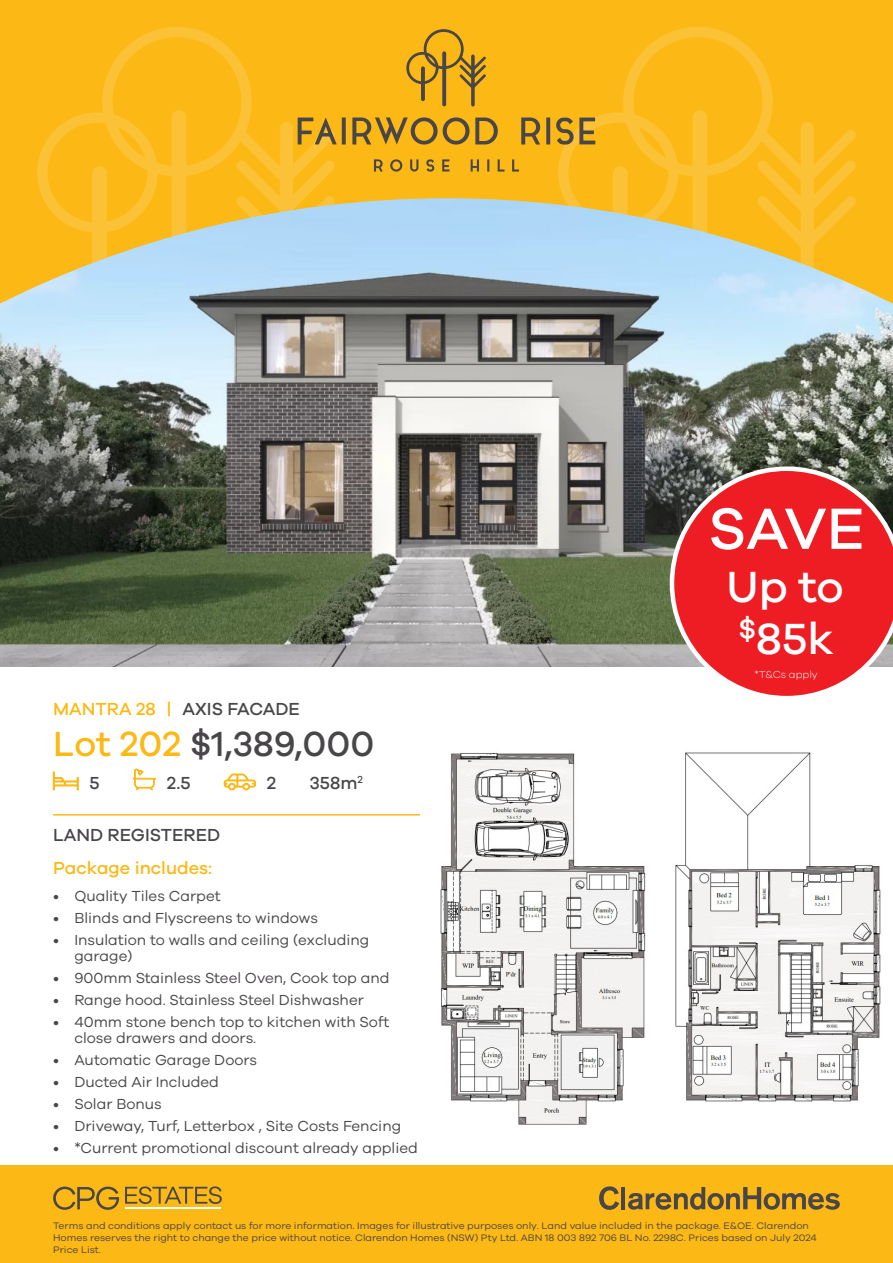
<style>
.page{position:relative;width:893px;height:1263px;background:#fff}
.page>*{position:absolute;margin:0;border:0;box-sizing:border-box;transform-origin:0 0}
.t1{font:500 60px "Galano Grotesque";color:#fff}
.t2{font:500 45px "Galano Grotesque";color:#fff}
.t3{font:500 36px "Galano Grotesque";color:#494649}
.t4{font:500 18px "Galano Grotesque";color:#494649}
.t5{font:500 18px "Galano Grotesque";color:#fcb814}
.t6{font:15px/16.5px "Galano Grotesque";color:#494649}
.t7{font:300 10.5px "Galano Grotesque";color:#fff}
.t8{font:9.75px/12px "Galano Grotesque";color:#494649;scale:1.05 1}
.s1{color:#fcb814}
</style>
<div class="page">
<div style="left:0;top:1165px;width:893px;height:98px;background:#fcb814"></div>
<hr style="left:125px;top:1207px;width:96px;height:2px;background:#fff">
<svg style="left:125px;top:1186px;width:97px;height:18px"></svg>
<svg style="left:53px;top:1186px;width:66px;height:24px"></svg>
<img style="left:0;top:309px;width:893px;height:358px">
<svg style="left:599px;top:1186px;width:20px;height:24px"></svg>
<hr style="left:621px;top:1187px;width:4px;height:22px;background:#494649">
<svg style="left:628px;top:1187px;width:212px;height:23px"></svg>
<svg style="left:53px;top:772px;width:25px;height:18px"></svg>
<svg style="left:133px;top:768px;width:23px;height:23px"></svg>
<svg style="left:224px;top:774px;width:32px;height:16px"></svg>
<hr style="left:53px;top:814px;width:367px;height:1px;background:#fcb814">
<img style="left:440px;top:752px;width:441px;height:372px">
<svg style="left:670px;top:466px;width:223px;height:230px"></svg>
<div style="left:0;top:0;width:893px;height:309px;background:#fcb814"></div>
<svg style="left:37px;top:27px;width:819px;height:282px"></svg>
<p class="t1" style="left:708px;top:493px;width:158px">SAVE</p>
<p class="t2" style="left:727px;top:559px;width:119px">Up to</p>
<p class="t2" style="left:738px;top:612px;width:97px"><sup>$</sup>85k</p>
<p class="t4" style="left:53px;top:698px;width:248px"><span class="s1">MANTRA 28 |</span> AXIS FACADE</p>
<p class="t3" style="left:53px;top:722px;width:323px"><span class="s1">Lot 202</span> $1,389,000</p>
<p class="t4" style="left:89px;top:772px;width:12px">5</p>
<p class="t4" style="left:167px;top:772px;width:25px">2.5</p>
<p class="t4" style="left:267px;top:772px;width:11px">2</p>
<p class="t4" style="left:309px;top:772px;width:55px">358m<sup>2</sup></p>
<p class="t4" style="left:53px;top:824px;width:169px">LAND REGISTERED</p>
<p class="t5" style="left:53px;top:857px;width:161px">Package includes:</p>
<p class="t6" style="left:53px;top:887px;width:169px">• Quality Tiles Carpet</p>
<p class="t6" style="left:53px;top:909px;width:266px">• Blinds and Flyscreens to windows</p>
<p class="t6" style="left:74px;top:931px;width:296px;text-indent:-21px">• Insulation to walls and ceiling (excluding garage)</p>
<p class="t6" style="left:53px;top:969px;width:338px">• 900mm Stainless Steel Oven, Cook top and</p>
<p class="t6" style="left:53px;top:991px;width:312px">• Range hood. Stainless Steel Dishwasher</p>
<p class="t6" style="left:74px;top:1013px;width:317px;text-indent:-21px">• 40mm stone bench top to kitchen with Soft close drawers and doors.</p>
<p class="t6" style="left:53px;top:1051px;width:206px">• Automatic Garage Doors</p>
<p class="t6" style="left:53px;top:1073px;width:167px">• Ducted Air Included</p>
<p class="t6" style="left:53px;top:1095px;width:110px">• Solar Bonus</p>
<p class="t6" style="left:53px;top:1117px;width:350px">• Driveway, Turf, Letterbox , Site Costs Fencing</p>
<p class="t6" style="left:53px;top:1139px;width:366px">• *Current promotional discount already applied</p>
<p class="t7" style="left:755px;top:669px;width:65px">*T&amp;Cs apply</p>
<p class="t8" style="left:53px;top:1219px;width:729px">Terms and conditions apply contact us for more information. Images for illustrative purposes only. Land value included in the package. E&amp;OE. Clarendon<br>Homes reserves the right to change the price without notice. Clarendon Homes (NSW) Pty Ltd. ABN 18 003 892 706 BL No. 2298C. Prices based on July 2024<br>Price List.</p>
</div>
